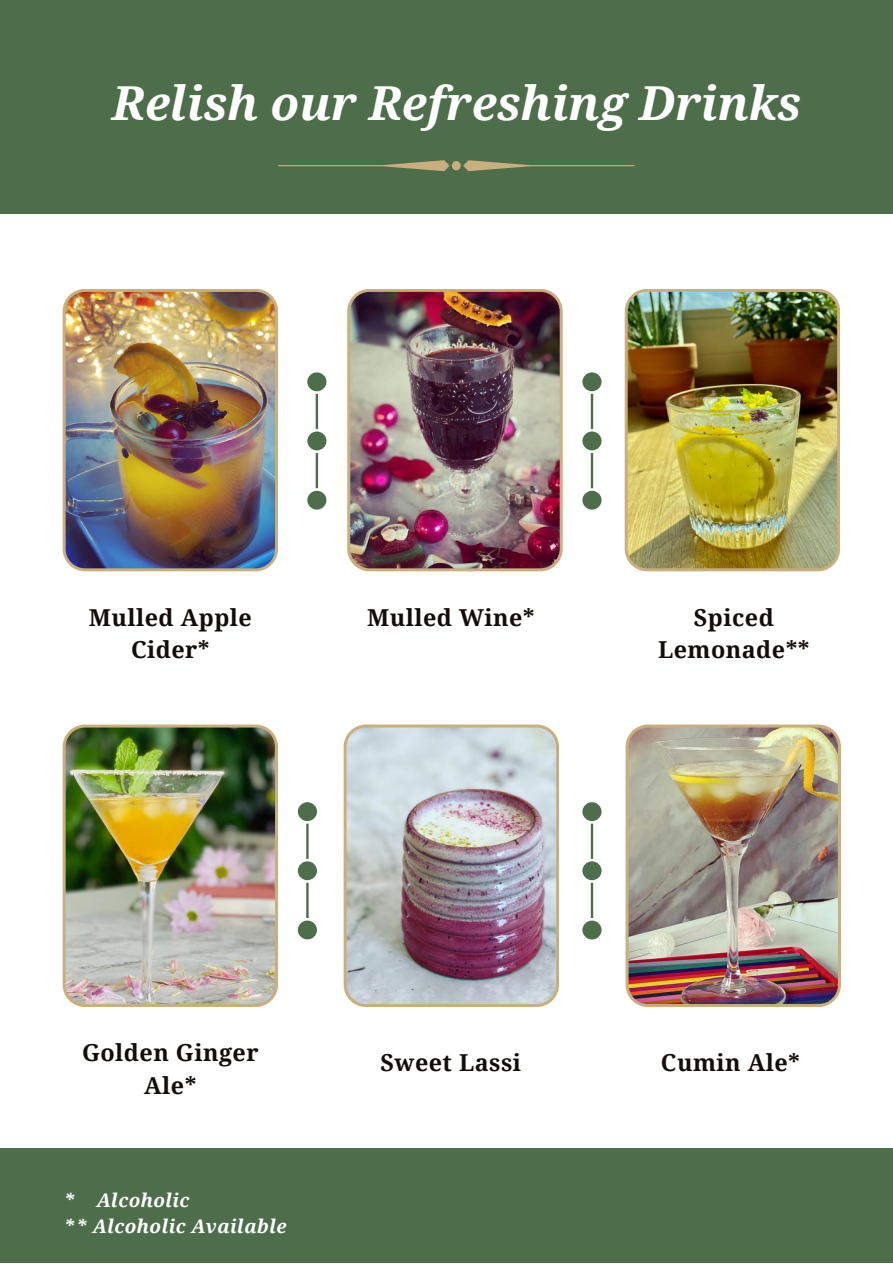
<style>
.page{position:relative;width:893px;height:1264px;background:#fff}
.page>*{position:absolute;margin:0;border:0;box-sizing:border-box;transform-origin:0 0}
.t1{font:italic 700 46.8px "Noto Serif";color:#fff}
.t2{font:700 23.4px/32.1px "Noto Serif";letter-spacing:.02em;color:#120d0a;text-align:center}
.t3{font:italic 700 18.9px "Noto Serif";letter-spacing:.02em;color:#fff}
</style>
<div class="page">
<img style="left:63px;top:289px;width:215px;height:282px">
<img style="left:347px;top:289px;width:215px;height:282px">
<img style="left:624px;top:289px;width:216px;height:282px">
<div style="left:0;top:1148px;width:892px;height:114px;background:#4e6d4b"></div>
<img style="left:343px;top:724px;width:216px;height:283px">
<img style="left:63px;top:724px;width:215px;height:283px">
<img style="left:625px;top:724px;width:215px;height:283px">
<svg style="left:298px;top:802px;width:19px;height:137px"></svg>
<svg style="left:307px;top:372px;width:19px;height:137px"></svg>
<svg style="left:582px;top:802px;width:19px;height:137px"></svg>
<svg style="left:582px;top:372px;width:19px;height:137px"></svg>
<div style="left:0;top:0;width:892px;height:213px;background:#4e6d4b"></div>
<svg style="left:278px;top:160px;width:356px;height:11px"></svg>
<p class="t1" style="left:112px;top:70px;width:690px">Relish our Refreshing Drinks</p>
<p class="t2" style="left:89px;top:600px;width:165px">Mulled Apple<br>Cider*</p>
<p class="t2" style="left:367px;top:600px;width:169px">Mulled Wine*</p>
<p class="t2" style="left:658px;top:600px;width:153px">Spiced<br>Lemonade**</p>
<p class="t2" style="left:82px;top:1036px;width:178px">Golden Ginger<br>Ale*</p>
<p class="t3" style="left:64px;top:1186px;width:127px">* Alcoholic</p>
<p class="t3" style="left:64px;top:1212px;width:224px">** Alcoholic Available</p>
<p class="t2" style="left:380px;top:1045px;width:142px">Sweet Lassi</p>
<p class="t2" style="left:661px;top:1045px;width:140px">Cumin Ale*</p>
</div>
